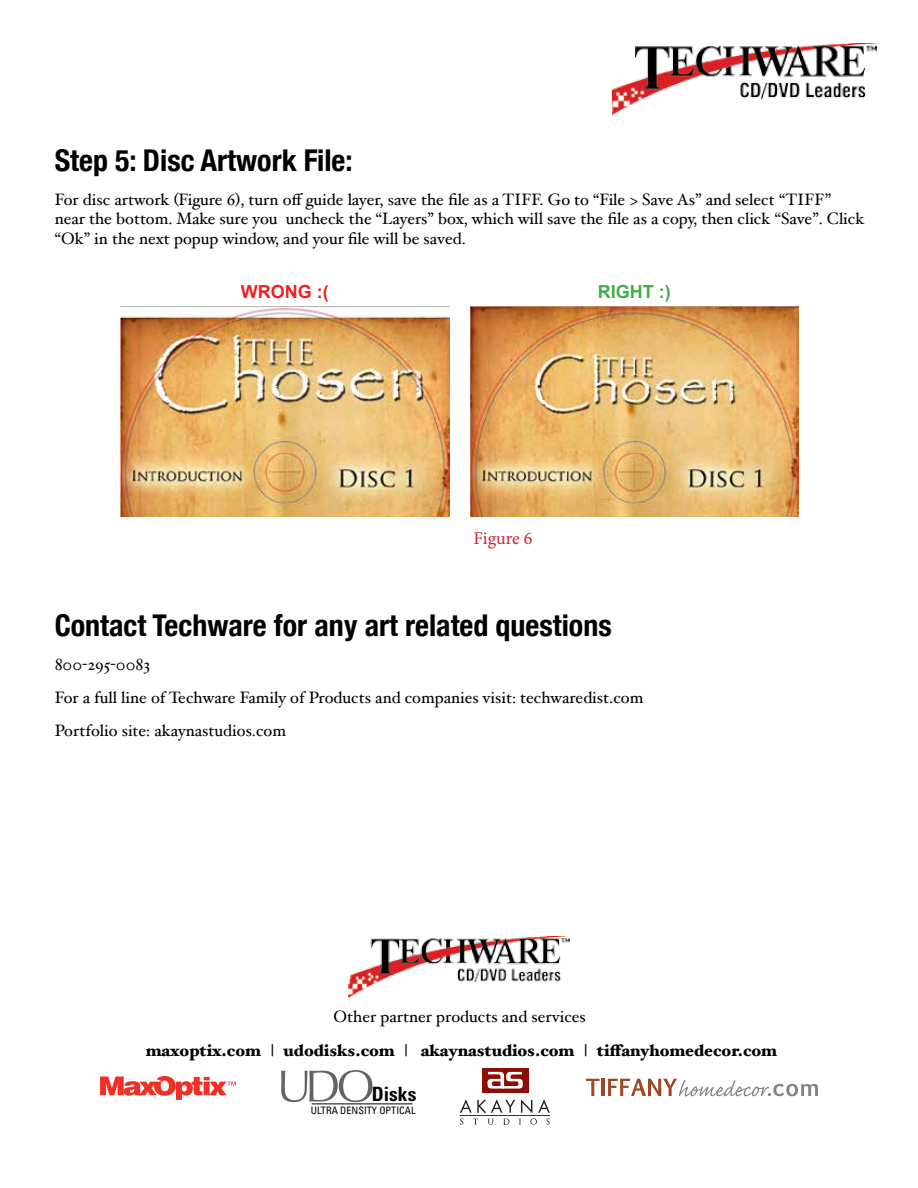
<style>
.page{position:relative;width:918px;height:1188px;background:#fff}
.page>*{position:absolute;margin:0;border:0;box-sizing:border-box;transform-origin:0 0}
.t1{font:700 condensed 30px "Helvetica Neue";color:#000}
.t2{font:700 condensed 19.65px "Univers";color:#000}
.t3{font:700 18px "Arial";color:#ed2124}
.t4{font:700 18px "Arial";color:#41ad49}
.t5{font:18px "Minion Pro";color:#d2232a}
.t6{font:16.5px/19.8px "Hoefler Text";color:#000}
.t7{font:900 16.5px "Hoefler Text";color:#000}
.t8{font:condensed 10.2px "Univers";color:#000}
</style>
<div class="page">
<img style="left:612px;top:43px;width:264px;height:73px">
<img style="left:470px;top:307px;width:329px;height:210px">
<img style="left:121px;top:307px;width:328px;height:210px">
<svg style="left:100px;top:1076px;width:136px;height:24px"></svg>
<div style="left:482px;top:1068px;width:46px;height:25px;background:#8b0e04"></div>
<svg style="left:487px;top:1072px;width:36px;height:17px"></svg>
<svg style="left:460px;top:1099px;width:90px;height:26px"></svg>
<hr style="left:460px;top:1115px;width:90px;height:1px;background:#8b0e04">
<svg style="left:281px;top:1070px;width:92px;height:32px"></svg>
<hr style="left:312px;top:1104px;width:101px;height:1px;background:#000">
<svg style="left:586px;top:1079px;width:14px;height:17px"></svg>
<hr style="left:602px;top:1079px;width:3px;height:17px;background:#9e4722">
<svg style="left:608px;top:1079px;width:210px;height:17px"></svg>
<img style="left:349px;top:936px;width:220px;height:63px">
<h1 class="t1" style="left:55px;top:143px;width:300px">Step 5: Disc Artwork File:</h1>
<p class="t6" style="left:55px;top:189px;width:811px">For disc artwork (Figure 6), turn off guide layer, save the file as a TIFF. Go to “File &gt; Save As” and select “TIFF” near the bottom. Make sure you uncheck the “Layers” box, which will save the file as a copy, then click “Save”. Click “Ok” in the next popup window, and your file will be saved.</p>
<p class="t3" style="left:241px;top:280px;width:89px">WRONG :(</p>
<p class="t4" style="left:598px;top:280px;width:74px">RIGHT :)</p>
<p class="t5" style="left:473px;top:527px;width:61px">Figure 6</p>
<h1 class="t1" style="left:55px;top:608px;width:558px">Contact Techware for any art related questions</h1>
<p class="t6" style="left:55px;top:647px;width:590px;line-height:33.3px">800-295-0083<br>For a full line of Techware Family of Products and companies visit: techwaredist.com<br>Portfolio site: akaynastudios.com</p>
<p class="t6" style="left:334px;top:1007px;width:254px">Other partner products and services</p>
<p class="t7" style="left:146px;top:1040px;width:633px">maxoptix.com | udodisks.com | akaynastudios.com | tiffanyhomedecor.com</p>
<p class="t2" style="left:372px;top:1082px;width:46px">Disks</p>
<p class="t8" style="left:311px;top:1104px;width:106px">ULTRA DENSITY OPTICAL</p>
</div>
